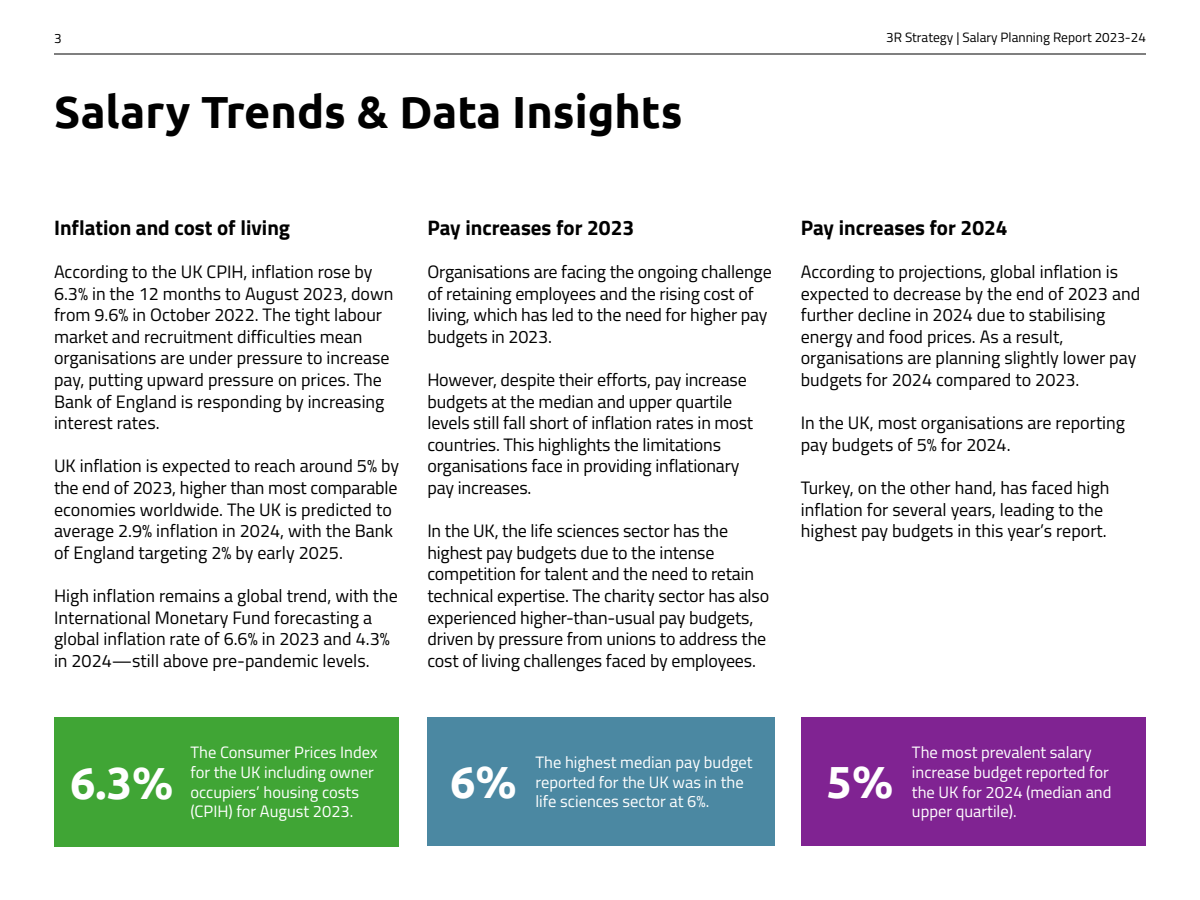
<style>
.page{position:relative;width:1200px;height:900px;background:#fff}
.page>*{position:absolute;margin:0;border:0;box-sizing:border-box;transform-origin:0 0}
.t1{font:700 45px "Ubuntu";color:#000}
.t2{font:700 45px "Ubuntu";color:#fff}
.t3{font:700 21px "Titillium";color:#000}
.t4{font:18px/21.6px "Titillium";color:#000}
.t5{font:16.5px/19.8px "Titillium";color:#fff}
.t6{font:13.5px "Titillium";color:#000}
</style>
<div class="page">
<hr style="left:54px;top:54px;width:1092px;height:1px;background:#000">
<div style="left:428px;top:717px;width:348px;height:129px;background:#4b88a2"></div>
<div style="left:801px;top:717px;width:345px;height:129px;background:#802392"></div>
<div style="left:54px;top:717px;width:345px;height:129px;background:#40a535"></div>
<p class="t6" style="left:54px;top:29px;width:9px">3</p>
<h1 class="t1" style="left:54px;top:85px;width:630px">Salary Trends &amp; Data Insights</h1>
<p class="t6" style="left:886px;top:27px;width:261px">3R Strategy | Salary Planning Report 2023-24</p>
<p class="t3" style="left:54px;top:211px;width:238px">Inflation and cost of living</p>
<p class="t4" style="left:54px;top:260px;width:341px">According to the UK CPIH, inflation rose by 6.3% in the 12 months to August 2023, down from 9.6% in October 2022. The tight labour market and recruitment difficulties mean organisations are under pressure to increase pay, putting upward pressure on prices. The Bank of England is responding by increasing interest rates.</p>
<p class="t4" style="left:54px;top:454px;width:347px">UK inflation is expected to reach around 5% by the end of 2023, higher than most comparable economies worldwide. The UK is predicted to average 2.9% inflation in 2024, with the Bank of England targeting 2% by early 2025.</p>
<p class="t4" style="left:54px;top:584px;width:346px">High inflation remains a global trend, with the International Monetary Fund forecasting a global inflation rate of 6.6% in 2023 and 4.3% in 2024—still above pre-pandemic levels.</p>
<p class="t3" style="left:427px;top:211px;width:208px">Pay increases for 2023</p>
<p class="t4" style="left:427px;top:260px;width:346px">Organisations are facing the ongoing challenge of retaining employees and the rising cost of living, which has led to the need for higher pay budgets in 2023.</p>
<p class="t4" style="left:427px;top:368px;width:327px">However, despite their efforts, pay increase budgets at the median and upper quartile levels still fall short of inflation rates in most countries. This highlights the limitations organisations face in providing inflationary pay increases.</p>
<p class="t4" style="left:427px;top:519px;width:343px">In the UK, the life sciences sector has the highest pay budgets due to the intense competition for talent and the need to retain technical expertise. The charity sector has also experienced higher-than-usual pay budgets, driven by pressure from unions to address the cost of living challenges faced by employees.</p>
<p class="t3" style="left:801px;top:211px;width:208px">Pay increases for 2024</p>
<p class="t4" style="left:801px;top:260px;width:341px">According to projections, global inflation is expected to decrease by the end of 2023 and further decline in 2024 due to stabilising energy and food prices. As a result, organisations are planning slightly lower pay budgets for 2024 compared to 2023.</p>
<p class="t4" style="left:801px;top:411px;width:326px">In the UK, most organisations are reporting pay budgets of 5% for 2024.</p>
<p class="t4" style="left:801px;top:476px;width:310px">Turkey, on the other hand, has faced high inflation for several years, leading to the highest pay budgets in this year’s report.</p>
<h1 class="t2" style="left:70px;top:756px;width:105px">6.3%</h1>
<p class="t5" style="left:190px;top:742px;width:188px">The Consumer Prices Index for the UK including owner occupiers’ housing costs (CPIH) for August 2023.</p>
<p class="t5" style="left:912px;top:742px;width:201px">The most prevalent salary increase budget reported for the UK for 2024 (median and upper quartile).</p>
<p class="t5" style="left:536px;top:751px;width:219px">The highest median pay budget reported for the UK was in the</p>
<h1 class="t2" style="left:450px;top:754px;width:68px">6%</h1>
<h1 class="t2" style="left:827px;top:754px;width:68px">5%</h1>
<p class="t5" style="left:536px;top:791px;width:175px">life sciences sector at 6%.</p>
</div>
